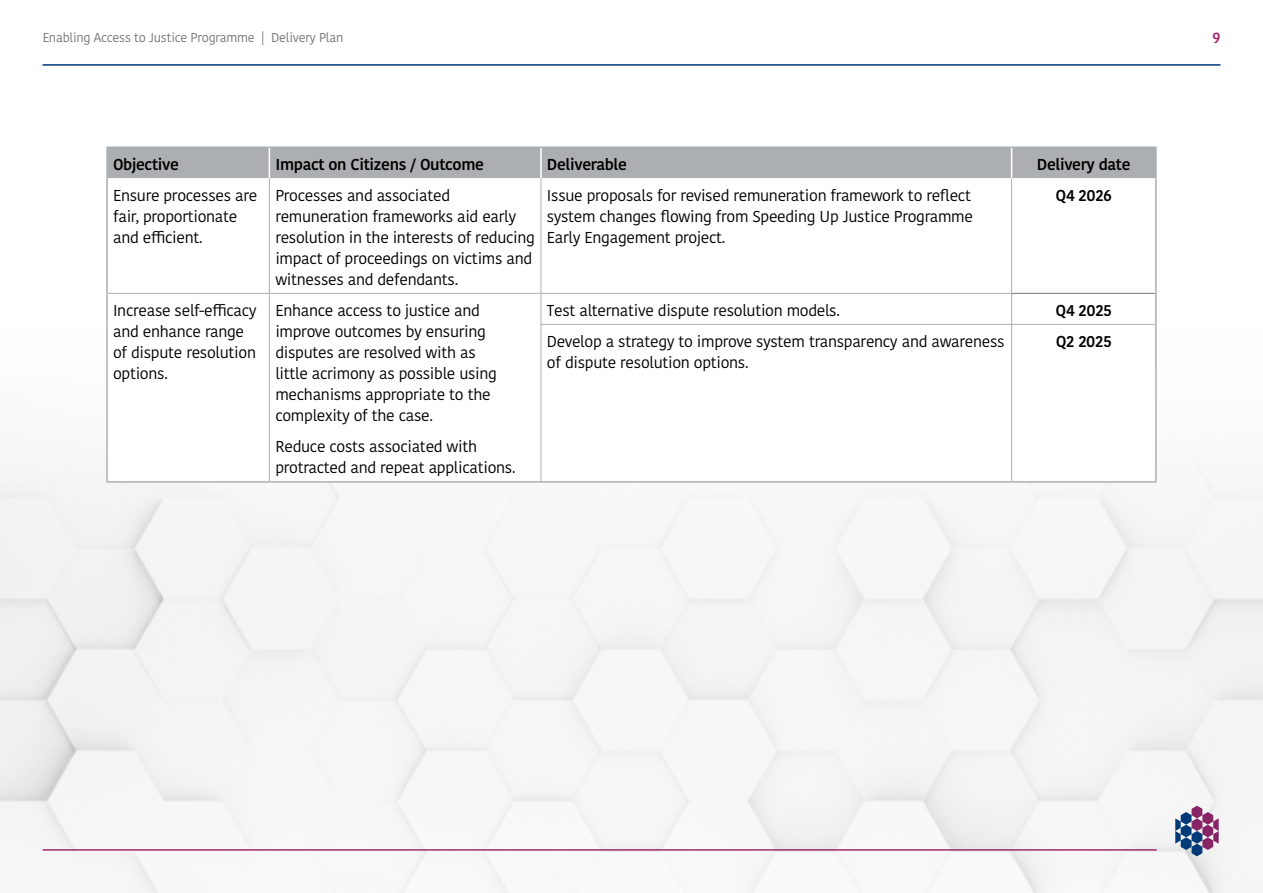
<style>
.page{position:relative;width:1263px;height:893px;background:#fff}
.page>*{position:absolute;margin:0;border:0;box-sizing:border-box;transform-origin:0 0}
.t1{font:15.75px/21px "Kohinoor Bangla";letter-spacing:-.02em;color:#000}
.t2{font:600 15.75px "Kohinoor Bangla";letter-spacing:-.02em;color:#000}
.t3{font:600 15px "Kohinoor Bangla";color:#a02a70}
.t4{font:12.75px "Kohinoor Bangla";letter-spacing:-.02em;color:#74777b}
</style>
<div class="page">
<hr style="left:43px;top:849px;width:1114px;height:2px;background:#a02a70">
<hr style="left:43px;top:64px;width:1177px;height:2px;background:#003a78">
<svg style="left:1175px;top:806px;width:44px;height:50px"></svg>
<div style="left:108px;top:148px;width:1047px;height:30px;background:#acafb1"></div>
<svg style="left:108px;top:178px;width:1047px;height:303px"></svg>
<hr style="left:106px;top:178px;width:2px;height:115px;background:#acafb1">
<hr style="left:1155px;top:178px;width:2px;height:115px;background:#acafb1">
<hr style="left:106px;top:293px;width:2px;height:31px;background:#acafb1">
<hr style="left:1155px;top:293px;width:2px;height:31px;background:#acafb1">
<hr style="left:106px;top:324px;width:2px;height:157px;background:#acafb1">
<hr style="left:1155px;top:324px;width:2px;height:157px;background:#acafb1">
<hr style="left:106px;top:481px;width:163px;height:2px;background:#acafb1">
<hr style="left:269px;top:481px;width:272px;height:2px;background:#acafb1">
<hr style="left:541px;top:481px;width:470px;height:2px;background:#acafb1">
<hr style="left:1011px;top:481px;width:146px;height:2px;background:#acafb1">
<hr style="left:269px;top:148px;width:1px;height:30px;background:#fff">
<hr style="left:540px;top:148px;width:2px;height:30px;background:#fff">
<hr style="left:1011px;top:148px;width:1px;height:30px;background:#fff">
<hr style="left:106px;top:147px;width:163px;height:1px;background:#acafb1">
<hr style="left:106px;top:148px;width:2px;height:30px;background:#acafb1">
<hr style="left:269px;top:147px;width:272px;height:1px;background:#acafb1">
<hr style="left:541px;top:147px;width:470px;height:1px;background:#acafb1">
<hr style="left:1011px;top:147px;width:146px;height:1px;background:#acafb1">
<hr style="left:1155px;top:148px;width:2px;height:30px;background:#acafb1">
<hr style="left:269px;top:178px;width:1px;height:115px;background:#acafb1">
<hr style="left:269px;top:294px;width:1px;height:30px;background:#acafb1">
<hr style="left:269px;top:324px;width:1px;height:157px;background:#acafb1">
<hr style="left:541px;top:178px;width:1px;height:115px;background:#acafb1">
<hr style="left:1011px;top:178px;width:1px;height:115px;background:#acafb1">
<hr style="left:541px;top:294px;width:1px;height:30px;background:#acafb1">
<hr style="left:1011px;top:294px;width:1px;height:30px;background:#acafb1">
<hr style="left:541px;top:325px;width:1px;height:156px;background:#acafb1">
<hr style="left:1011px;top:324px;width:144px;height:1px;background:#acafb1">
<hr style="left:1011px;top:325px;width:1px;height:156px;background:#acafb1">
<hr style="left:1012px;top:293px;width:143px;height:1px;background:#74777b">
<hr style="left:108px;top:293px;width:161px;height:1px;background:#acafb1">
<hr style="left:269px;top:293px;width:272px;height:1px;background:#acafb1">
<hr style="left:541px;top:293px;width:471px;height:1px;background:#acafb1">
<hr style="left:541px;top:324px;width:470px;height:1px;background:#acafb1">
<p class="t4" style="left:43px;top:28px;width:302px">Enabling Access to Justice Programme | Delivery Plan</p>
<p class="t3" style="left:1212px;top:25px;width:10px">9</p>
<p class="t2" style="left:113px;top:151px;width:67px">Objective</p>
<p class="t2" style="left:275px;top:151px;width:210px">Impact on Citizens / Outcome</p>
<p class="t2" style="left:547px;top:151px;width:81px">Deliverable</p>
<p class="t2" style="left:1037px;top:151px;width:95px">Delivery date</p>
<p class="t1" style="left:113px;top:185px;width:146px">Ensure processes are fair, proportionate and efficient.</p>
<p class="t1" style="left:275px;top:184px;width:261px">Processes and associated remuneration frameworks aid early resolution in the interests of reducing impact of proceedings on victims and witnesses and defendants.</p>
<p class="t1" style="left:547px;top:184px;width:428px">Issue proposals for revised remuneration framework to reflect system changes flowing from Speeding Up Justice Programme<br>Early Engagement project.</p>
<p class="t2" style="left:1055px;top:182px;width:58px">Q4 2026</p>
<p class="t1" style="left:113px;top:299px;width:145px">Increase self-efficacy and enhance range of dispute resolution options.</p>
<p class="t1" style="left:275px;top:299px;width:223px">Enhance access to justice and improve outcomes by ensuring disputes are resolved with as little acrimony as possible using mechanisms appropriate to the complexity of the case.</p>
<p class="t1" style="left:275px;top:436px;width:242px">Reduce costs associated with protracted and repeat applications.</p>
<p class="t1" style="left:547px;top:299px;width:294px">Test alternative dispute resolution models.</p>
<p class="t2" style="left:1055px;top:297px;width:58px">Q4 2025</p>
<p class="t1" style="left:547px;top:330px;width:459px">Develop a strategy to improve system transparency and awareness of dispute resolution options.</p>
<p class="t2" style="left:1056px;top:328px;width:58px">Q2 2025</p>
</div>
